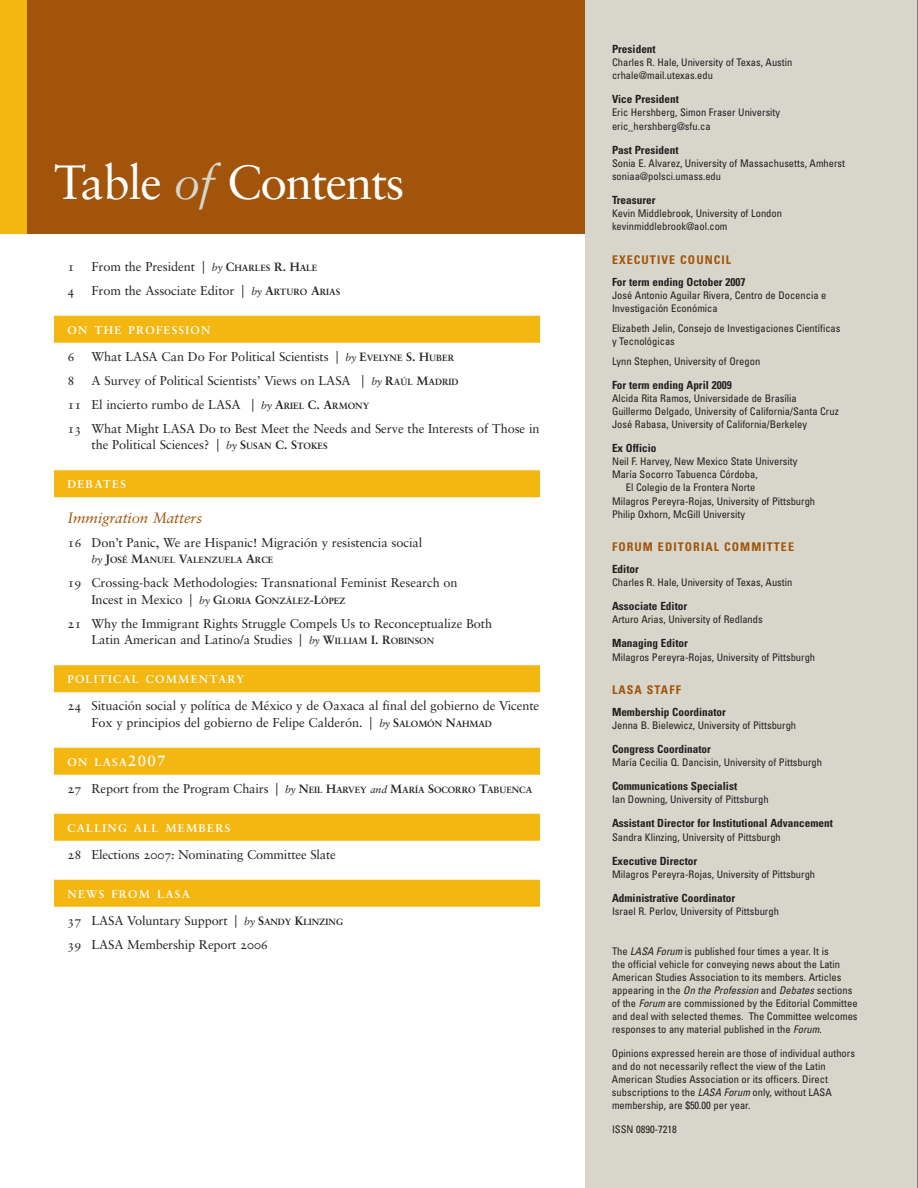
<style>
.page{position:relative;width:918px;height:1188px;background:#fff}
.page>*{position:absolute;margin:0;border:0;box-sizing:border-box;transform-origin:0 0}
.t1{font:48px "Sabon Roman Os F";letter-spacing:-.03em;color:#fff}
.t2{font:italic 15px "Sabon";letter-spacing:-.005em;color:#a2550a}
.t3{font:12.75px/24px "Sabon Roman Os F";letter-spacing:-.005em;color:#231f20}
.t4{font:700 condensed 12px "Univers";letter-spacing:.09em;color:#a2550a}
.t5{font:700 condensed 11.25px "Univers";color:#231f20}
.t6{font:700 11.25px "Sabon";letter-spacing:.11em;color:#fff}
.t7{font:condensed 10.5px/13.2px "Univers";color:#231f20}
.t8{font:700 9px "Sabon";color:#231f20}
.s1{font-family:"Sabon Italic Os F";color:#d8d6cb}
.s2{font-family:"Sabon Italic Os F";font-size:10.5px}
.s3{font-family:"Sabon";font-weight:700;font-size:12px}
.s4{font-family:"Sabon";font-weight:700;font-size:9px}
.s5{font-family:"Sabon Italic Os F";font-weight:400;font-size:10.5px}
.s6{font-size:12px}
.s7{font-family:"Sabon Roman Os F";font-weight:400;font-size:12.75px}
.s8{font-size:15px}
.s9{font-style:italic}
</style>
<div class="page">
<div style="left:54px;top:316px;width:486px;height:27px;background:#f4b610"></div>
<div style="left:54px;top:470px;width:486px;height:27px;background:#f4b610"></div>
<div style="left:54px;top:665px;width:486px;height:27px;background:#f4b610"></div>
<div style="left:54px;top:748px;width:486px;height:27px;background:#f4b610"></div>
<div style="left:54px;top:814px;width:486px;height:27px;background:#f4b610"></div>
<div style="left:54px;top:880px;width:486px;height:27px;background:#f4b610"></div>
<div style="left:0;top:0;width:585px;height:234px;background:#a2550a"></div>
<div style="left:0;top:0;width:27px;height:234px;background:#f4b610"></div>
<div style="left:585px;top:0;width:333px;height:1188px;background:#d8d6cb"></div>
<hr style="left:917px;top:0;width:1px;height:1188px;background:#231f20">
<h1 class="t1" style="left:54px;top:161px;width:352px">Table <span class="s1">of</span> Contents</h1>
<p class="t3" style="left:68px;top:255px;width:9px">1</p>
<p class="t3" style="left:92px;top:255px;width:227px">From the President | <span class="s2">by</span> <span class="s3">C</span><span class="s4">HARLES</span> <span class="s3">R. H</span><span class="s4">ALE</span></p>
<p class="t3" style="left:68px;top:279px;width:9px">4</p>
<p class="t3" style="left:92px;top:279px;width:250px">From the Associate Editor | <span class="s2">by</span> <span class="s3">A</span><span class="s4">RTURO</span> <span class="s3">A</span><span class="s4">RIAS</span></p>
<p class="t6" style="left:68px;top:325px;width:144px">ON THE PROFESSION</p>
<p class="t3" style="left:68px;top:345px;width:9px">6</p>
<p class="t3" style="left:92px;top:345px;width:364px">What LASA Can Do For Political Scientists | <span class="s2">by</span> <span class="s3">E</span><span class="s4">VELYNE</span> <span class="s3">S. H</span><span class="s4">UBER</span></p>
<p class="t3" style="left:68px;top:369px;width:9px">8</p>
<p class="t3" style="left:68px;top:369px;width:474px;text-indent:24px">A Survey of Political Scientists’ Views on LASA | <span class="s2">by</span> <span class="s3">R</span><span class="s4">AÚL</span> <span class="s3">M</span><span class="s4">ADRID<br></span>11 El incierto rumbo de LASA | <span class="s2">by</span> <span class="s3">A</span><span class="s4">RIEL</span> <span class="s3">C. A</span><span class="s4">RMONY<br></span>13 What Might LASA Do to Best Meet the Needs and Serve the Interests of Those in</p>
<p class="t3" style="left:92px;top:434px;width:238px">the Political Sciences? | <span class="s2">by</span> <span class="s3">S</span><span class="s4">USAN</span> <span class="s3">C. S</span><span class="s4">TOKES</span></p>
<p class="t6" style="left:68px;top:480px;width:60px">DEBATES</p>
<h2 class="t2" style="left:68px;top:511px;width:136px">Immigration Matters</h2>
<p class="t3" style="left:68px;top:531px;width:356px">16 Don’t Panic, We are Hispanic! Migración y resistencia social</p>
<p class="t8" style="left:92px;top:556px;width:183px"><span class="s5">by</span> <span class="s6">J</span>OSÉ <span class="s6">M</span>ANUEL <span class="s6">V</span>ALENZUELA <span class="s6">A</span>RCE</p>
<p class="t3" style="left:68px;top:572px;width:392px">19 Crossing-back Methodologies: Transnational Feminist Research on</p>
<p class="t8" style="left:92px;top:597px;width:256px"><span class="s7">Incest in Mexico |</span> <span class="s5">by</span> <span class="s6">G</span>LORIA <span class="s6">G</span>ONZÁLEZ<span class="s6">-L</span>ÓPEZ</p>
<p class="t3" style="left:92px;top:616px;width:402px;line-height:16.5px;text-indent:-24px">21 Why the Immigrant Rights Struggle Compels Us to Reconceptualize Both<br>Latin American and Latino/a Studies | <span class="s2">by</span> <span class="s3">W</span><span class="s4">ILLIAM</span> <span class="s3">I. R</span><span class="s4">OBINSON</span></p>
<p class="t6" style="left:68px;top:675px;width:178px">POLITICAL COMMENTARY</p>
<p class="t3" style="left:92px;top:699px;width:449px;line-height:16.5px;text-indent:-24px">24 Situación social y política de México y de Oaxaca al final del gobierno de Vicente<br>Fox y principios del gobierno de Felipe Calderón. | <span class="s2">by</span> <span class="s3">S</span><span class="s4">ALOMÓN</span> <span class="s3">N</span><span class="s4">AHMAD</span></p>
<p class="t6" style="left:68px;top:757px;width:99px">ON LASA<span class="s8">2007</span></p>
<p class="t3" style="left:68px;top:777px;width:466px">27 Report from the Program Chairs | <span class="s2">by</span> <span class="s3">N</span><span class="s4">EIL</span> <span class="s3">H</span><span class="s4">ARVEY</span> <span class="s2">and</span> <span class="s3">M</span><span class="s4">ARÍA</span> <span class="s3">S</span><span class="s4">OCORRO</span> <span class="s3">T</span><span class="s4">ABUENCA</span></p>
<p class="t6" style="left:68px;top:823px;width:164px">CALLING ALL MEMBERS</p>
<p class="t3" style="left:68px;top:843px;width:270px">28 Elections 2007: Nominating Committee Slate</p>
<p class="t6" style="left:68px;top:889px;width:124px">NEWS FROM LASA</p>
<p class="t3" style="left:68px;top:909px;width:277px">37 LASA Voluntary Support | <span class="s2">by</span> <span class="s3">S</span><span class="s4">ANDY</span> <span class="s3">K</span><span class="s4">LINZING<br></span>39 LASA Membership Report 2006</p>
<p class="t5" style="left:612px;top:45px;width:45px">President</p>
<p class="t7" style="left:612px;top:57px;width:182px">Charles R. Hale, University of Texas, Austin crhale@mail.utexas.edu</p>
<p class="t5" style="left:612px;top:95px;width:68px">Vice President</p>
<p class="t7" style="left:612px;top:107px;width:170px">Eric Hershberg, Simon Fraser University eric_hershberg@sfu.ca</p>
<p class="t5" style="left:612px;top:145px;width:68px">Past President</p>
<p class="t7" style="left:612px;top:157px;width:235px">Sonia E. Alvarez, University of Massachusetts, Amherst soniaa@polsci.umass.edu</p>
<p class="t5" style="left:612px;top:196px;width:45px">Treasurer</p>
<p class="t7" style="left:612px;top:208px;width:172px">Kevin Middlebrook, University of London kevinmiddlebrook@aol.com</p>
<p class="t4" style="left:612px;top:255px;width:121px">EXECUTIVE COUNCIL</p>
<p class="t5" style="left:612px;top:277px;width:135px">For term ending October 2007</p>
<p class="t7" style="left:612px;top:289px;width:216px">José Antonio Aguilar Rivera, Centro de Docencia e<br>Investigación Económica</p>
<p class="t7" style="left:612px;top:322px;width:230px">Elizabeth Jelin, Consejo de Investigaciones Científicas y Tecnológicas</p>
<p class="t7" style="left:612px;top:355px;width:150px">Lynn Stephen, University of Oregon</p>
<p class="t5" style="left:612px;top:381px;width:121px">For term ending April 2009</p>
<p class="t7" style="left:612px;top:392px;width:228px">Alcida Rita Ramos, Universidade de Brasília<br>Guillermo Delgado, University of California/Santa Cruz<br>José Rabasa, University of California/Berkeley</p>
<p class="t5" style="left:612px;top:444px;width:46px">Ex Officio</p>
<p class="t7" style="left:612px;top:456px;width:187px">Neil F. Harvey, New Mexico State University</p>
<p class="t7" style="left:612px;top:469px;width:147px">María Socorro Tabuenca Córdoba,</p>
<p class="t7" style="left:626px;top:482px;width:131px">El Colegio de la Frontera Norte</p>
<p class="t7" style="left:612px;top:495px;width:205px">Milagros Pereyra-Rojas, University of Pittsburgh</p>
<p class="t7" style="left:612px;top:508px;width:135px">Philip Oxhorn, McGill University</p>
<p class="t4" style="left:612px;top:543px;width:184px">FORUM EDITORIAL COMMITTEE</p>
<p class="t5" style="left:612px;top:565px;width:28px">Editor</p>
<p class="t7" style="left:612px;top:577px;width:182px">Charles R. Hale, University of Texas, Austin</p>
<p class="t5" style="left:612px;top:602px;width:77px">Associate Editor</p>
<p class="t7" style="left:612px;top:614px;width:152px">Arturo Arias, University of Redlands</p>
<p class="t5" style="left:612px;top:639px;width:77px">Managing Editor</p>
<p class="t7" style="left:612px;top:651px;width:205px">Milagros Pereyra-Rojas, University of Pittsburgh</p>
<p class="t4" style="left:612px;top:686px;width:71px">LASA STAFF</p>
<p class="t5" style="left:612px;top:708px;width:115px">Membership Coordinator</p>
<p class="t7" style="left:612px;top:720px;width:186px">Jenna B. Bielewicz, University of Pittsburgh</p>
<p class="t5" style="left:612px;top:745px;width:100px">Congress Coordinator</p>
<p class="t7" style="left:612px;top:757px;width:212px">María Cecilia Q. Dancisin, University of Pittsburgh</p>
<p class="t5" style="left:612px;top:782px;width:127px">Communications Specialist</p>
<p class="t7" style="left:612px;top:794px;width:158px">Ian Downing, University of Pittsburgh</p>
<p class="t5" style="left:612px;top:819px;width:222px">Assistant Director for Institutional Advancement</p>
<p class="t7" style="left:612px;top:831px;width:170px">Sandra Klinzing, University of Pittsburgh</p>
<p class="t5" style="left:612px;top:856px;width:87px">Executive Director</p>
<p class="t7" style="left:612px;top:868px;width:205px">Milagros Pereyra-Rojas, University of Pittsburgh</p>
<p class="t5" style="left:612px;top:894px;width:125px">Administrative Coordinator</p>
<p class="t7" style="left:612px;top:905px;width:168px">Israel R. Perlov, University of Pittsburgh</p>
<p class="t7" style="left:612px;top:945px;width:247px">The <span class="s9">LASA Forum</span>is published four times a year. It is<br>the official vehicle for conveying news about the Latin American Studies Association to its members. Articles appearing in the <span class="s9">On the Profession</span>and <span class="s9">Debates</span>sections of the <span class="s9">Forum</span>are commissioned by the Editorial Committee and deal with selected themes. The Committee welcomes responses to any material published in the <span class="s9">Forum</span>.</p>
<p class="t7" style="left:612px;top:1048px;width:244px">Opinions expressed herein are those of individual authors and do not necessarily reflect the view of the Latin American Studies Association or its officers. Direct subscriptions to the <span class="s9">LASA Forum</span>only, without LASA membership, are $50.00 per year.</p>
<p class="t7" style="left:612px;top:1124px;width:66px">ISSN 0890-7218</p>
</div>
